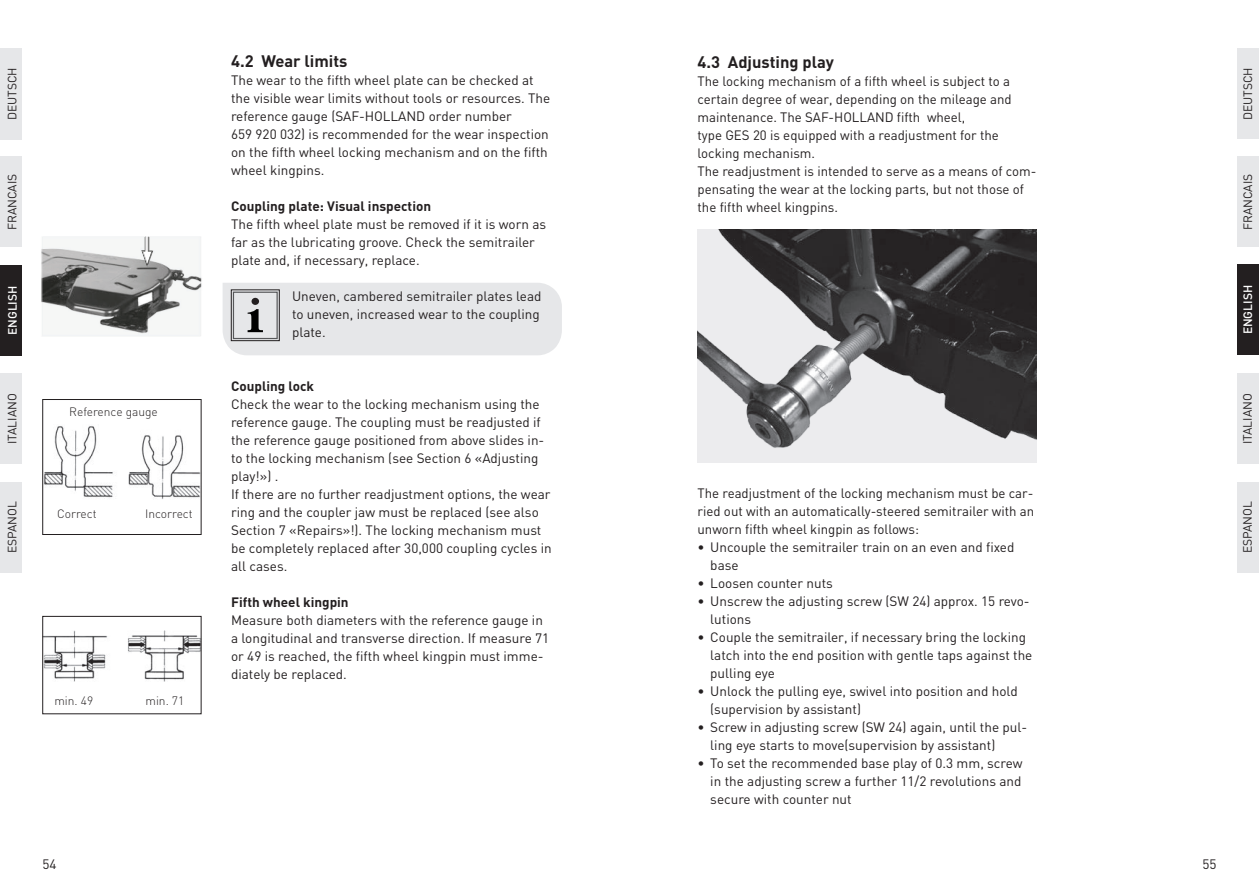
<style>
.page{position:relative;width:1259px;height:893px;background:#fff}
.page>*{position:absolute;margin:0;border:0;box-sizing:border-box;transform-origin:0 0}
.t1{font:700 16.5px "DIN";color:#231f20}
.t2{font:13.5px/18px "DIN";color:#231f20}
.t3{font:700 13.5px "DIN";color:#231f20}
.t4{font:12px "DIN";color:#231f20}
.t5{font:300 12px "DIN";color:#231f20}
.t6{font:500 12px "DIN";color:#fff}
</style>
<div class="page">
<div style="left:0;top:48px;width:21px;height:92px;background:#e6e7e9"></div>
<div style="left:0;top:157px;width:21px;height:90px;background:#e6e7e9"></div>
<div style="left:0;top:265px;width:21px;height:90px;background:#231f20"></div>
<div style="left:0;top:374px;width:21px;height:90px;background:#e6e7e9"></div>
<div style="left:0;top:482px;width:21px;height:90px;background:#e6e7e9"></div>
<div style="left:1237px;top:48px;width:22px;height:91px;background:#e6e7e9"></div>
<div style="left:1237px;top:157px;width:22px;height:90px;background:#e6e7e9"></div>
<div style="left:1237px;top:265px;width:22px;height:90px;background:#231f20"></div>
<div style="left:1237px;top:374px;width:22px;height:90px;background:#e6e7e9"></div>
<div style="left:1237px;top:482px;width:22px;height:90px;background:#e6e7e9"></div>
<img style="left:698px;top:230px;width:338px;height:232px">
<img style="left:45px;top:630px;width:154px;height:52px">
<div style="left:43px;top:616px;width:158px;height:98px;border:1px solid #231f20"></div>
<img style="left:45px;top:426px;width:154px;height:73px">
<div style="left:43px;top:399px;width:158px;height:136px;border:1px solid #231f20"></div>
<div style="left:223px;top:283px;width:339px;height:72px;background:#e6e7e9"></div>
<img style="left:41px;top:236px;width:161px;height:100px">
<img style="left:43px;top:237px;width:158px;height:99px">
<img style="left:142px;top:237px;width:11px;height:29px">
<img style="left:143px;top:237px;width:10px;height:28px">
<p class="t4" style="left:5px;top:120px;width:55px;rotate:-90deg">DEUTSCH</p>
<p class="t4" style="left:5px;top:230px;width:58px;rotate:-90deg">FRANCAIS</p>
<p class="t6" style="left:5px;top:335px;width:51px;rotate:-90deg">ENGLISH</p>
<p class="t4" style="left:5px;top:444px;width:52px;rotate:-90deg">ITALIANO</p>
<p class="t4" style="left:5px;top:553px;width:54px;rotate:-90deg">ESPANOL</p>
<p class="t5" style="left:69px;top:404px;width:90px">Reference gauge</p>
<p class="t5" style="left:57px;top:506px;width:41px">Correct</p>
<p class="t5" style="left:145px;top:506px;width:49px">Incorrect</p>
<p class="t5" style="left:54px;top:693px;width:40px">min. 49</p>
<p class="t5" style="left:145px;top:693px;width:40px">min. 71</p>
<p class="t1" style="left:231px;top:50px;width:118px">4.2 Wear limits</p>
<p class="t2" style="left:231px;top:71px;width:321px">The wear to the fifth wheel plate can be checked at the visible wear limits without tools or resources. The reference gauge (SAF-HOLLAND order number<br>659 920 032) is recommended for the wear inspection on the fifth wheel locking mechanism and on the fifth wheel kingpins.</p>
<p class="t3" style="left:231px;top:197px;width:201px">Coupling plate: Visual inspection</p>
<p class="t2" style="left:231px;top:215px;width:317px">The fifth wheel plate must be removed if it is worn as far as the lubricating groove. Check the semitrailer plate and, if necessary, replace.</p>
<p class="t2" style="left:292px;top:287px;width:251px">Uneven, cambered semitrailer plates lead to uneven, increased wear to the coupling plate.</p>
<p class="t3" style="left:231px;top:377px;width:84px">Coupling lock</p>
<p class="t2" style="left:231px;top:395px;width:322px">Check the wear to the locking mechanism using the reference gauge. The coupling must be readjusted if the reference gauge positioned from above slides in&shy;to the locking mechanism (see Section 6 «Adjusting play!») .<br>If there are no further readjustment options, the wear ring and the coupler jaw must be replaced (see also Section 7 «Repairs»!). The locking mechanism must be completely replaced after 30,000 coupling cycles in all cases.</p>
<p class="t3" style="left:231px;top:593px;width:119px">Fifth wheel kingpin</p>
<p class="t2" style="left:231px;top:611px;width:320px">Measure both diameters with the reference gauge in a longitudinal and transverse direction. If measure 71 or 49 is reached, the fifth wheel kingpin must imme&shy;diately be replaced.</p>
<p class="t1" style="left:697px;top:51px;width:138px">4.3 Adjusting play</p>
<p class="t2" style="left:697px;top:72px;width:340px">The locking mechanism of a fifth wheel is subject to a certain degree of wear, depending on the mileage and maintenance. The SAF-HOLLAND fifth wheel,<br>type GES 20 is equipped with a readjustment for the locking mechanism.<br>The readjustment is intended to serve as a means of com&shy;pensating the wear at the locking parts, but not those of the fifth wheel kingpins.</p>
<p class="t2" style="left:697px;top:484px;width:338px;text-align:justify">The readjustment of the locking mechanism must be car&shy;ried out with an automatically-steered semitrailer with an unworn fifth wheel kingpin as follows:</p>
<p class="t2" style="left:710px;top:538px;width:306px;text-indent:-13px">• Uncouple the semitrailer train on an even and fixed base</p>
<p class="t2" style="left:697px;top:574px;width:137px">• Loosen counter nuts</p>
<p class="t2" style="left:710px;top:592px;width:321px;text-indent:-13px">• Unscrew the adjusting screw (SW 24) approx. 15 revo&shy;lutions</p>
<p class="t2" style="left:710px;top:628px;width:324px;text-indent:-13px">• Couple the semitrailer, if necessary bring the locking latch into the end position with gentle taps against the pulling eye</p>
<p class="t2" style="left:710px;top:682px;width:309px;text-indent:-13px">• Unlock the pulling eye, swivel into position and hold (supervision by assistant)</p>
<p class="t2" style="left:710px;top:718px;width:318px;text-indent:-13px">• Screw in adjusting screw (SW 24) again, until the pul&shy;ling eye starts to move(supervision by assistant)</p>
<p class="t2" style="left:710px;top:754px;width:314px;text-align:justify;text-indent:-13px">• To set the recommended base play of 0.3 mm, screw in the adjusting screw a further 11/2 revolutions and secure with counter nut</p>
<p class="t2" style="left:43px;top:855px;width:16px">54</p>
<p class="t2" style="left:1202px;top:855px;width:16px">55</p>
<p class="t4" style="left:1240px;top:120px;width:55px;rotate:-90deg">DEUTSCH</p>
<p class="t4" style="left:1240px;top:230px;width:58px;rotate:-90deg">FRANCAIS</p>
<p class="t6" style="left:1240px;top:334px;width:51px;rotate:-90deg">ENGLISH</p>
<p class="t4" style="left:1240px;top:444px;width:52px;rotate:-90deg">ITALIANO</p>
<p class="t4" style="left:1240px;top:553px;width:54px;rotate:-90deg">ESPANOL</p>
</div>
